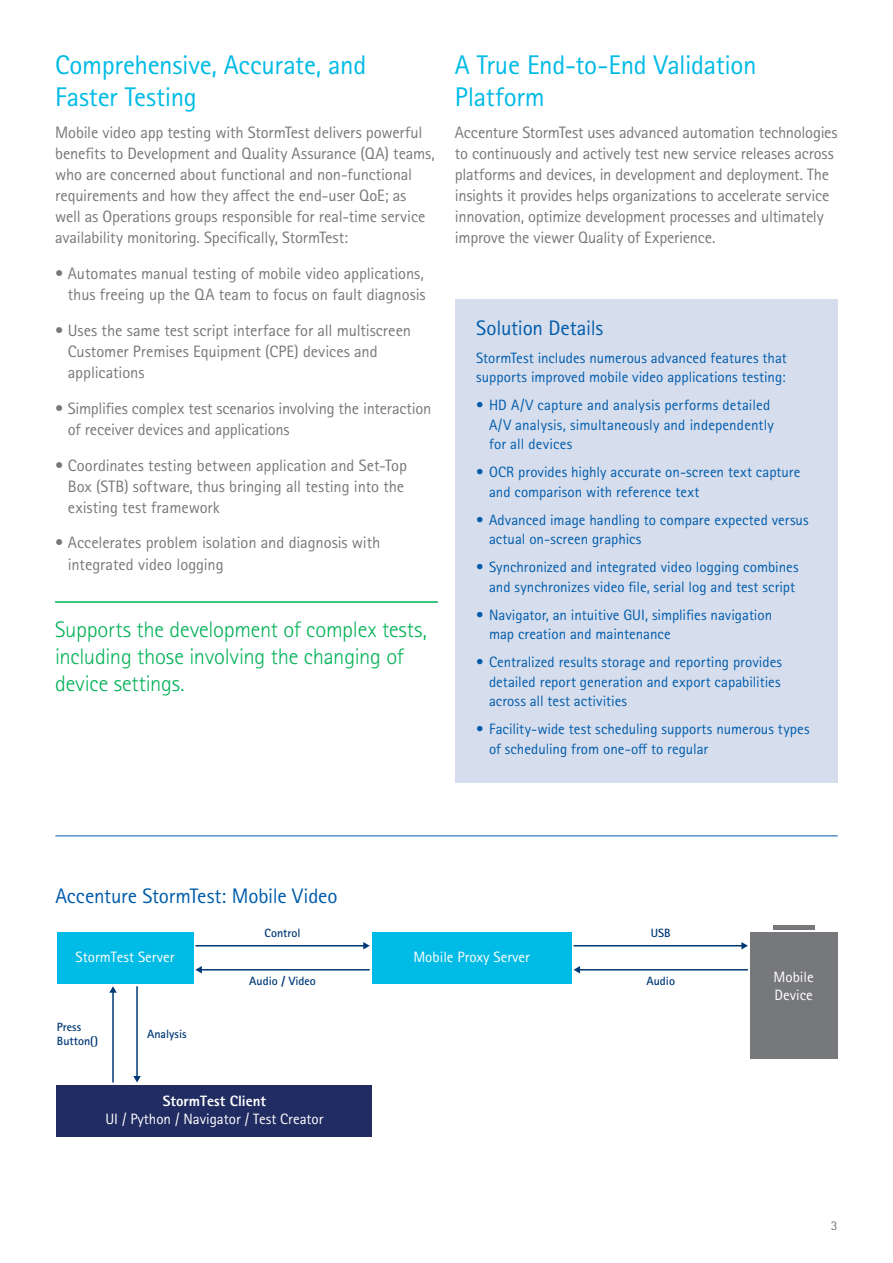
<style>
.page{position:relative;width:893px;height:1263px;background:#fff}
.page>*{position:absolute;margin:0;border:0;box-sizing:border-box;transform-origin:0 0}
.t1{font:27px/32.4px "Rotis Sans Seriffor ACN";letter-spacing:-.01em;color:#00bbe5}
.t2{font:300 22.5px/27px "Rotis Sans Seriffor ACN";letter-spacing:-.01em;color:#00b156}
.t3{font:21px "Rotis Sans Seriffor ACN";letter-spacing:-.01em;color:#005cab}
.t4{font:16.5px/21px "Rotis Sans Seriffor ACN";letter-spacing:-.01em;color:#77787b}
.t5{font:15px/19.5px "Rotis Sans Seriffor ACN";color:#005cab}
.t6{font:15px/18px "Rotis Sans Seriffor ACN";color:#fff}
.t7{font:800 15px "Rotis Sans Seriffor ACN";color:#fff}
.t8{font:13.5px "Rotis Sans Seriffor ACN";color:#77787b}
.t9{font:700 12px/14.4px "Rotis Sans Seriffor ACN";color:#003976}
</style>
<div class="page">
<hr style="left:55px;top:601px;width:383px;height:2px;background:#00b156">
<div style="left:455px;top:299px;width:383px;height:483px;background:#d6dded"></div>
<div style="left:57px;top:1085px;width:315px;height:51px;background:#212c62"></div>
<div style="left:57px;top:932px;width:136px;height:51px;background:#00bbe5"></div>
<div style="left:372px;top:932px;width:199px;height:51px;background:#00bbe5"></div>
<hr style="left:136px;top:986px;width:2px;height:91px;background:#003976">
<svg style="left:133px;top:1076px;width:8px;height:6px"></svg>
<hr style="left:112px;top:991px;width:2px;height:91px;background:#003976">
<svg style="left:109px;top:986px;width:8px;height:7px"></svg>
<hr style="left:201px;top:969px;width:169px;height:1px;background:#003976">
<svg style="left:195px;top:966px;width:7px;height:7px"></svg>
<hr style="left:195px;top:945px;width:169px;height:1px;background:#003976">
<svg style="left:363px;top:942px;width:7px;height:7px"></svg>
<hr style="left:579px;top:969px;width:169px;height:1px;background:#003976">
<svg style="left:574px;top:966px;width:6px;height:7px"></svg>
<hr style="left:574px;top:945px;width:168px;height:1px;background:#003976">
<svg style="left:741px;top:942px;width:7px;height:7px"></svg>
<div style="left:750px;top:932px;width:87px;height:127px;background:#77787b"></div>
<div style="left:773px;top:925px;width:41px;height:5px;background:#77787b"></div>
<hr style="left:55px;top:835px;width:783px;height:1px;background:#005cab">
<h1 class="t1" style="left:55px;top:49px;width:313px">Comprehensive, Accurate, and<br>Faster Testing</h1>
<p class="t4" style="left:55px;top:122px;width:381px">Mobile video app testing with StormTest delivers powerful benefits to Development and Quality Assurance (QA) teams, who are concerned about functional and non‑functional requirements and how they affect the end‑user QoE; as well as Operations groups responsible for real-time service availability monitoring. Specifically, StormTest:</p>
<p class="t4" style="left:55px;top:263px;width:372px;text-align:right">• Automates manual testing of mobile video applications, thus freeing up the QA team to focus on fault diagnosis</p>
<p class="t4" style="left:68px;top:320px;width:345px;text-indent:-13px">• Uses the same test script interface for all multiscreen<br>Customer Premises Equipment (CPE) devices and applications</p>
<p class="t4" style="left:68px;top:398px;width:365px;text-indent:-13px">• Simplifies complex test scenarios involving the interaction of receiver devices and applications</p>
<p class="t4" style="left:68px;top:455px;width:341px;text-indent:-13px">• Coordinates testing between application and Set-Top<br>Box (STB) software, thus bringing all testing into the existing test framework</p>
<p class="t4" style="left:68px;top:532px;width:314px;text-indent:-13px">• Accelerates problem isolation and diagnosis with integrated video logging</p>
<h2 class="t2" style="left:55px;top:616px;width:373px">Supports the development of complex tests, including those involving the changing of device settings.</h2>
<h1 class="t1" style="left:455px;top:49px;width:303px">A True End-to-End Validation<br>Platform</h1>
<p class="t4" style="left:455px;top:122px;width:384px">Accenture StormTest uses advanced automation technologies to continuously and actively test new service releases across platforms and devices, in development and deployment. The insights it provides helps organizations to accelerate service innovation, optimize development processes and ultimately improve the viewer Quality of Experience.</p>
<p class="t3" style="left:476px;top:315px;width:128px">Solution Details</p>
<p class="t5" style="left:476px;top:348px;width:312px">StormTest includes numerous advanced features that supports improved mobile video applications testing:</p>
<p class="t5" style="left:489px;top:395px;width:286px;text-indent:-13px">• HD A/V capture and analysis performs detailed<br>A/V analysis, simultaneously and independently for all devices</p>
<p class="t5" style="left:489px;top:462px;width:313px;text-indent:-13px">• OCR provides highly accurate on-screen text capture and comparison with reference text</p>
<p class="t5" style="left:489px;top:510px;width:321px;text-indent:-13px">• Advanced image handling to compare expected versus actual on-screen graphics</p>
<p class="t5" style="left:476px;top:557px;width:324px;text-align:right">• Synchronized and integrated video logging combines and synchronizes video file, serial log and test script</p>
<p class="t5" style="left:489px;top:605px;width:285px;text-indent:-13px">• Navigator, an intuitive GUI, simplifies navigation map creation and maintenance</p>
<p class="t5" style="left:489px;top:653px;width:295px;text-align:justify;text-indent:-13px">• Centralized results storage and reporting provides detailed report generation and export capabilities across all test activities</p>
<p class="t5" style="left:489px;top:720px;width:322px;text-indent:-13px">• Facility-wide test scheduling supports numerous types of scheduling from one-off to regular</p>
<p class="t3" style="left:55px;top:884px;width:284px">Accenture StormTest: Mobile Video</p>
<p class="t9" style="left:265px;top:926px;width:37px">Control</p>
<p class="t9" style="left:651px;top:926px;width:21px">USB</p>
<p class="t6" style="left:76px;top:948px;width:100px">StormTest Server</p>
<p class="t6" style="left:413px;top:948px;width:118px">Mobile Proxy Server</p>
<p class="t9" style="left:249px;top:974px;width:68px">Audio / Video</p>
<p class="t9" style="left:57px;top:1019px;width:43px">Press<br>Button()</p>
<p class="t9" style="left:147px;top:1026px;width:41px">Analysis</p>
<p class="t7" style="left:163px;top:1091px;width:105px">StormTest Client</p>
<p class="t6" style="left:105px;top:1110px;width:220px">UI / Python / Navigator / Test Creator</p>
<p class="t9" style="left:646px;top:974px;width:30px">Audio</p>
<p class="t6" style="left:774px;top:968px;width:42px">Mobile<br>Device</p>
<p class="t8" style="left:831px;top:1217px;width:8px">3</p>
</div>
